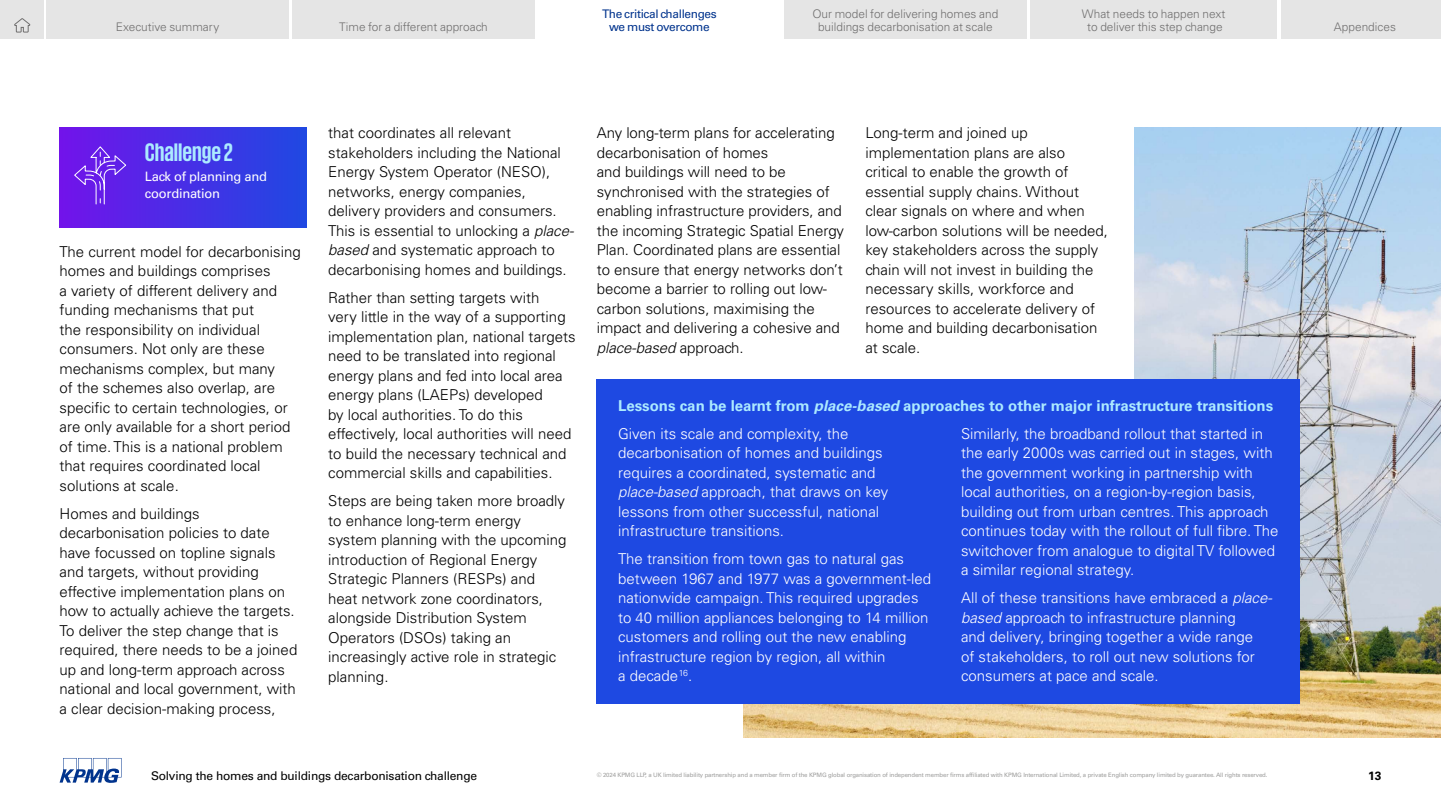
<style>
.page{position:relative;width:1441px;height:810px;background:#fff}
.page>*{position:absolute;margin:0;border:0;box-sizing:border-box;transform-origin:0 0}
.t1{font:700 25.95px "KPMG";color:#aceaff}
.t2{font:300 15px/19.5px "Univers LT Std";color:#000}
.t3{font:300 15px/19.5px "Univers LT Std";color:#fff}
.t4{font:700 15px/28px "Univers LT Std";color:#aceaff}
.t5{font:12.9px/16.4px "Univers LT Std";letter-spacing:-.02em;color:#fff}
.t6{font:12px "Univers LT Std";letter-spacing:-.02em;color:#000}
.t7{font:700 12px "Univers LT Std";color:#000}
.t8{font:300 11.85px/12.8px "Univers LT Std";color:#706f6f;text-align:center}
.t9{font:11.85px/12.8px "Univers LT Std";letter-spacing:-.03em;color:#00338d;text-align:center}
.t10{font:6px "Univers LT Std";letter-spacing:-.02em;color:#9d9d9c}
.s1{font-style:italic}
.s2{font-weight:300;color:#fff}
</style>
<div class="page">
<img style="left:743px;top:128px;width:697px;height:610px">
<div style="left:586px;top:106px;width:547px;height:343px;background:#fff"></div>
<div style="left:60px;top:128px;width:247px;height:99px;background:linear-gradient(to right,#7213ea,#1f49e2)"></div>
<svg style="left:73px;top:146px;width:54px;height:59px;background:#7331ea"></svg>
<div style="left:596px;top:379px;width:703px;height:325px;background:#1e49e2"></div>
<svg style="left:60px;top:758px;width:62px;height:25px"></svg>
<div style="left:46px;top:0;width:242px;height:38px;background:#e5e5e5"></div>
<div style="left:1030px;top:0;width:246px;height:38px;background:#e5e5e5"></div>
<div style="left:1281px;top:0;width:159px;height:38px;background:#e5e5e5"></div>
<div style="left:292px;top:0;width:242px;height:38px;background:#e5e5e5"></div>
<div style="left:784px;top:0;width:242px;height:38px;background:#e5e5e5"></div>
<div style="left:0;top:0;width:43px;height:38px;background:#e5e5e5"></div>
<svg style="left:14px;top:18px;width:16px;height:15px"></svg>
<p class="t8" style="left:116px;top:20px;width:105px">Executive summary</p>
<p class="t8" style="left:812px;top:8px;width:187px">Our model for delivering homes and buildings decarbonisation at scale</p>
<p class="t9" style="left:602px;top:8px;width:116px">The critical challenges we must overcome</p>
<p class="t8" style="left:1081px;top:8px;width:145px">What needs to happen next</p>
<p class="t8" style="left:339px;top:20px;width:150px">Time for a different approach</p>
<p class="t8" style="left:1086px;top:20px;width:137px">to deliver this step change</p>
<p class="t8" style="left:1333px;top:20px;width:63px">Appendices</p>
<h1 class="t1" style="left:145px;top:139px;width:89px">Challenge 2</h1>
<p class="t5" style="left:145px;top:169px;width:123px">Lack of planning and coordination</p>
<p class="t2" style="left:60px;top:242px;width:243px">The current model for decarbonising homes and buildings comprises<br>a variety of different delivery and funding mechanisms that put<br>the responsibility on individual consumers. Not only are these mechanisms complex, but many<br>of the schemes also overlap, are specific to certain technologies, or are only available for a short period of time. This is a national problem that requires coordinated local solutions at scale.</p>
<p class="t2" style="left:60px;top:504px;width:239px">Homes and buildings decarbonisation policies to date have focussed on topline signals and targets, without providing effective implementation plans on how to actually achieve the targets.<br>To deliver the step change that is required, there needs to be a joined up and long-term approach across national and local government, with a clear decision-making process,</p>
<p class="t2" style="left:328px;top:123px;width:247px">that coordinates all relevant stakeholders including the National Energy System Operator (NESO), networks, energy companies, delivery providers and consumers.<br>This is essential to unlocking a <span class="s1">place&shy;based</span> and systematic approach to decarbonising homes and buildings.</p>
<p class="t2" style="left:328px;top:288px;width:249px">Rather than setting targets with<br>very little in the way of a supporting implementation plan, national targets need to be translated into regional energy plans and fed into local area energy plans (LAEPs) developed<br>by local authorities. To do this effectively, local authorities will need to build the necessary technical and commercial skills and capabilities.</p>
<p class="t2" style="left:328px;top:491px;width:240px">Steps are being taken more broadly to enhance long-term energy system planning with the upcoming introduction of Regional Energy<br>Strategic Planners (RESPs) and heat network zone coordinators, alongside Distribution System<br>Operators (DSOs) taking an increasingly active role in strategic planning.</p>
<p class="t2" style="left:596px;top:123px;width:249px">Any long-term plans for accelerating decarbonisation of homes<br>and buildings will need to be synchronised with the strategies of enabling infrastructure providers, and the incoming Strategic Spatial Energy Plan. Coordinated plans are essential to ensure that energy networks don’t become a barrier to rolling out low&shy;carbon solutions, maximising the impact and delivering a cohesive and <span class="s1">place-based</span> approach.</p>
<p class="t2" style="left:865px;top:123px;width:244px">Long-term and joined up implementation plans are also critical to enable the growth of essential supply chains. Without clear signals on where and when low-carbon solutions will be needed, key stakeholders across the supply chain will not invest in building the necessary skills, workforce and resources to accelerate delivery of home and building decarbonisation at scale.</p>
<p class="t4" style="left:618px;top:392px;width:656px">Lessons can be learnt from <span class="s1">place-based</span> approaches to other major infrastructure transitions<br><span class="s2">Given its scale and complexity, the</span></p>
<p class="t3" style="left:618px;top:443px;width:272px">decarbonisation of homes and buildings requires a coordinated, systematic and <span class="s1">place-based</span> approach, that draws on key lessons from other successful, national infrastructure transitions.</p>
<p class="t3" style="left:618px;top:549px;width:314px">The transition from town gas to natural gas between 1967 and 1977 was a government-led nationwide campaign. This required upgrades to 40 million appliances belonging to 14 million customers and rolling out the new enabling infrastructure region by region, all within<br>a decade<sup>16</sup>.</p>
<p class="t3" style="left:960px;top:424px;width:319px">Similarly, the broadband rollout that started in the early 2000s was carried out in stages, with the government working in partnership with local authorities, on a region-by-region basis, building out from urban centres. This approach continues today with the rollout of full fibre. The switchover from analogue to digital TV followed a similar regional strategy.</p>
<p class="t3" style="left:960px;top:588px;width:313px">All of these transitions have embraced a <span class="s1">place&shy;based</span> approach to infrastructure planning<br>and delivery, bringing together a wide range<br>of stakeholders, to roll out new solutions for consumers at pace and scale.</p>
<p class="t6" style="left:151px;top:768px;width:327px">Solving the homes and buildings decarbonisation challenge</p>
<p class="t10" style="left:596px;top:772px;width:672px">© 2024 KPMG LLP, a UK limited liability partnership and a member firm of the KPMG global organisation of independent member firms affiliated with KPMG International Limited, a private English company limited by guarantee. All rights reserved.</p>
<p class="t7" style="left:1367px;top:768px;width:15px">13</p>
</div>
